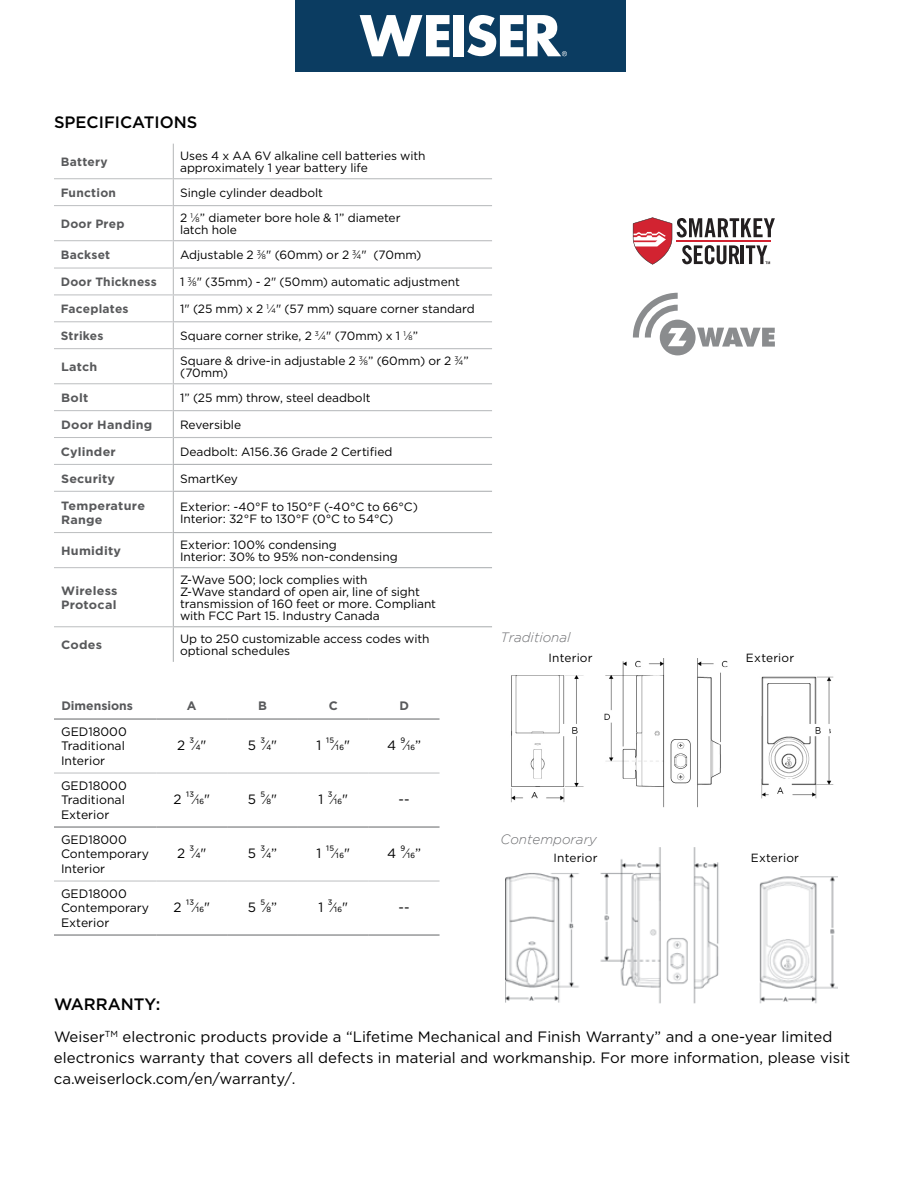
<style>
.page{position:relative;width:918px;height:1188px;background:#fff}
.page>*{position:absolute;margin:0;border:0;box-sizing:border-box;transform-origin:0 0}
.t1{font:500 16.5px "Gotham";color:#000}
.t2{font:15px/21px "Gotham";color:#000}
.t3{font:13.5px "Gotham";letter-spacing:-.05em;color:#000}
.t4{font:italic 300 13.5px "Gotham";color:#6d6e71}
.t5{font:12.3px/14.7px "Gotham";color:#000}
.t6{font:700 12.3px "Gotham";color:#58595b}
.t7{font:12px/12px "Gotham";letter-spacing:-.005em;color:#000}
.t8{font:700 12px/14.4px "Gotham";letter-spacing:.02em;color:#58595b;scale:1.05 1}
.t9{font:700 12px "Gotham";letter-spacing:.02em;color:#58595b}
.t10{font:11.85px "Gotham";letter-spacing:.015em;color:#000}
.s1{font-size:6.6px}
</style>
<div class="page">
<div style="left:295px;top:0;width:330px;height:71px;background:#0b3c61"></div>
<svg style="left:360px;top:15px;width:90px;height:41px"></svg>
<div style="left:453px;top:15px;width:11px;height:41px;background:#fff"></div>
<svg style="left:467px;top:15px;width:100px;height:41px"></svg>
<hr style="left:54px;top:719px;width:102px;height:1px;background:#636466">
<hr style="left:156px;top:719px;width:71px;height:1px;background:#636466">
<hr style="left:227px;top:719px;width:71px;height:1px;background:#636466">
<hr style="left:298px;top:719px;width:71px;height:1px;background:#636466">
<hr style="left:369px;top:719px;width:71px;height:1px;background:#636466">
<hr style="left:54px;top:827px;width:102px;height:1px;background:#636466">
<hr style="left:156px;top:827px;width:71px;height:1px;background:#636466">
<hr style="left:227px;top:827px;width:71px;height:1px;background:#636466">
<hr style="left:298px;top:827px;width:71px;height:1px;background:#636466">
<hr style="left:369px;top:827px;width:71px;height:1px;background:#636466">
<hr style="left:54px;top:935px;width:102px;height:1px;background:#636466">
<hr style="left:156px;top:935px;width:71px;height:1px;background:#636466">
<hr style="left:227px;top:935px;width:71px;height:1px;background:#636466">
<hr style="left:298px;top:935px;width:71px;height:1px;background:#636466">
<hr style="left:369px;top:935px;width:71px;height:1px;background:#636466">
<hr style="left:54px;top:773px;width:102px;height:1px;background:#bcbec0">
<hr style="left:156px;top:773px;width:71px;height:1px;background:#bcbec0">
<hr style="left:227px;top:773px;width:71px;height:1px;background:#bcbec0">
<hr style="left:298px;top:773px;width:71px;height:1px;background:#bcbec0">
<hr style="left:369px;top:773px;width:71px;height:1px;background:#bcbec0">
<hr style="left:54px;top:881px;width:102px;height:1px;background:#bcbec0">
<hr style="left:156px;top:881px;width:71px;height:1px;background:#bcbec0">
<hr style="left:227px;top:881px;width:71px;height:1px;background:#bcbec0">
<hr style="left:298px;top:881px;width:71px;height:1px;background:#bcbec0">
<hr style="left:369px;top:881px;width:71px;height:1px;background:#bcbec0">
<svg style="left:633px;top:217px;width:142px;height:48px"></svg>
<hr style="left:173px;top:144px;width:1px;height:34px;background:#bcbec0">
<hr style="left:173px;top:178px;width:319px;height:1px;background:#bcbec0">
<svg style="left:173px;top:179px;width:1px;height:26px"></svg>
<hr style="left:173px;top:205px;width:319px;height:1px;background:#bcbec0">
<hr style="left:173px;top:206px;width:1px;height:34px;background:#bcbec0">
<hr style="left:173px;top:240px;width:319px;height:1px;background:#bcbec0">
<hr style="left:173px;top:267px;width:319px;height:2px;background:#bcbec0">
<hr style="left:173px;top:294px;width:319px;height:1px;background:#bcbec0">
<hr style="left:173px;top:321px;width:319px;height:1px;background:#bcbec0">
<svg style="left:173px;top:241px;width:1px;height:107px"></svg>
<hr style="left:173px;top:348px;width:319px;height:1px;background:#bcbec0">
<hr style="left:173px;top:349px;width:1px;height:34px;background:#bcbec0">
<hr style="left:173px;top:383px;width:319px;height:1px;background:#bcbec0">
<hr style="left:173px;top:410px;width:319px;height:1px;background:#bcbec0">
<hr style="left:174px;top:437px;width:318px;height:1px;background:#bcbec0">
<hr style="left:173px;top:464px;width:319px;height:1px;background:#b1b4b6">
<svg style="left:173px;top:384px;width:1px;height:107px"></svg>
<hr style="left:173px;top:491px;width:319px;height:1px;background:#b1b4b6">
<hr style="left:173px;top:492px;width:1px;height:40px;background:#b1b4b6">
<hr style="left:173px;top:532px;width:319px;height:1px;background:#b1b4b6">
<hr style="left:173px;top:533px;width:1px;height:34px;background:#b1b4b6">
<hr style="left:173px;top:567px;width:319px;height:1px;background:#b1b4b6">
<hr style="left:173px;top:568px;width:1px;height:58px;background:#b1b4b6">
<hr style="left:173px;top:626px;width:319px;height:1px;background:#b1b4b6">
<hr style="left:173px;top:627px;width:1px;height:35px;background:#b1b4b6">
<hr style="left:54px;top:178px;width:119px;height:1px;background:#bcbec0">
<hr style="left:54px;top:205px;width:119px;height:1px;background:#bcbec0">
<hr style="left:54px;top:240px;width:119px;height:1px;background:#bcbec0">
<hr style="left:54px;top:268px;width:119px;height:1px;background:#bcbec0">
<hr style="left:54px;top:295px;width:119px;height:1px;background:#bcbec0">
<hr style="left:54px;top:321px;width:119px;height:1px;background:#bcbec0">
<hr style="left:54px;top:437px;width:119px;height:1px;background:#bcbec0">
<hr style="left:54px;top:464px;width:119px;height:1px;background:#bcbec0">
<hr style="left:54px;top:410px;width:119px;height:1px;background:#bcbec0">
<hr style="left:54px;top:491px;width:119px;height:1px;background:#bcbec0">
<hr style="left:54px;top:532px;width:119px;height:1px;background:#bcbec0">
<hr style="left:54px;top:567px;width:119px;height:1px;background:#bcbec0">
<hr style="left:54px;top:626px;width:119px;height:1px;background:#bcbec0">
<hr style="left:54px;top:348px;width:119px;height:1px;background:#bcbec0">
<hr style="left:54px;top:383px;width:119px;height:1px;background:#bcbec0">
<svg style="left:633px;top:293px;width:142px;height:62px"></svg>
<img style="left:505px;top:848px;width:333px;height:156px">
<img style="left:511px;top:658px;width:323px;height:150px">
<h1 class="t1" style="left:54px;top:111px;width:145px">SPECIFICATIONS</h1>
<p class="t9" style="left:61px;top:154px;width:49px">Battery</p>
<p class="t7" style="left:180px;top:149px;width:247px">Uses 4 x AA 6V alkaline cell batteries with approximately 1 year battery life</p>
<p class="t9" style="left:61px;top:185px;width:57px">Function</p>
<p class="t7" style="left:180px;top:186px;width:145px">Single cylinder deadbolt</p>
<p class="t9" style="left:61px;top:216px;width:65px">Door Prep</p>
<p class="t7" style="left:180px;top:211px;width:222px">2 <sup>1</sup> ⁄<span class="s1">8</span>” diameter bore hole &amp; 1” diameter latch hole</p>
<p class="t9" style="left:61px;top:247px;width:51px">Backset</p>
<p class="t7" style="left:180px;top:249px;width:243px">Adjustable 2 <sup>3</sup>⁄<span class="s1">8</span>" (60mm) or 2 <sup>3</sup>⁄<span class="s1">4</span>" (70mm)</p>
<p class="t9" style="left:61px;top:274px;width:98px">Door Thickness</p>
<p class="t7" style="left:180px;top:276px;width:281px">1 <sup>3</sup>⁄<span class="s1">8</span>" (35mm) - 2" (50mm) automatic adjustment</p>
<p class="t9" style="left:61px;top:301px;width:69px">Faceplates</p>
<p class="t7" style="left:180px;top:303px;width:296px">1" (25 mm) x 2 <sup>1</sup> ⁄<span class="s1">4</span>" (57 mm) square corner standard</p>
<p class="t9" style="left:61px;top:328px;width:44px">Strikes</p>
<p class="t7" style="left:180px;top:330px;width:240px">Square corner strike, 2 <sup>3</sup> ⁄<span class="s1">4</span>" (70mm) x 1 <sup>1</sup> ⁄<span class="s1">8</span>”</p>
<p class="t8" style="left:61px;top:360px;width:36px">Latch</p>
<p class="t7" style="left:180px;top:355px;width:290px">Square &amp; drive-in adjustable 2 <sup>3</sup>⁄<span class="s1">8</span>” (60mm) or 2 <sup>3</sup>⁄<span class="s1">4</span>” (70mm)</p>
<p class="t8" style="left:61px;top:390px;width:27px">Bolt</p>
<p class="t7" style="left:180px;top:392px;width:192px">1” (25 mm) throw, steel deadbolt</p>
<p class="t8" style="left:61px;top:417px;width:88px">Door Handing</p>
<p class="t7" style="left:180px;top:418px;width:63px">Reversible</p>
<p class="t8" style="left:61px;top:444px;width:54px">Cylinder</p>
<p class="t7" style="left:180px;top:445px;width:214px">Deadbolt: A156.36 Grade 2 Certified</p>
<p class="t8" style="left:61px;top:471px;width:53px">Security</p>
<p class="t7" style="left:180px;top:472px;width:59px">SmartKey</p>
<p class="t8" style="left:61px;top:498px;width:82px">Temperature<br>Range</p>
<p class="t7" style="left:180px;top:500px;width:239px">Exterior: -40°F to 150°F (-40°C to 66°C)<br>Interior: 32°F to 130°F (0°C to 54°C)</p>
<p class="t8" style="left:61px;top:543px;width:59px">Humidity</p>
<p class="t7" style="left:180px;top:538px;width:219px">Exterior: 100% condensing<br>Interior: 30% to 95% non-condensing</p>
<p class="t8" style="left:61px;top:583px;width:55px">Wireless<br>Protocal</p>
<p class="t7" style="left:180px;top:574px;width:258px">Z-Wave 500; lock complies with<br>Z-Wave standard of open air, line of sight transmission of 160 feet or more. Compliant with FCC Part 15. Industry Canada</p>
<p class="t8" style="left:61px;top:638px;width:40px">Codes</p>
<p class="t7" style="left:180px;top:633px;width:251px">Up to 250 customizable access codes with optional schedules</p>
<p class="t4" style="left:500px;top:630px;width:72px">Traditional</p>
<p class="t10" style="left:549px;top:650px;width:45px">Interior</p>
<p class="t10" style="left:746px;top:650px;width:50px">Exterior</p>
<p class="t6" style="left:61px;top:698px;width:73px">Dimensions</p>
<p class="t6" style="left:187px;top:698px;width:11px">A</p>
<p class="t6" style="left:258px;top:698px;width:10px">B</p>
<p class="t6" style="left:329px;top:698px;width:11px">C</p>
<p class="t6" style="left:399px;top:698px;width:11px">D</p>
<p class="t5" style="left:61px;top:724px;width:67px">GED18000<br>Traditional<br>Interior</p>
<p class="t3" style="left:177px;top:737px;width:31px">2 3/4"</p>
<p class="t3" style="left:248px;top:737px;width:31px">5 3/4"</p>
<p class="t3" style="left:317px;top:737px;width:35px">1 15/16"</p>
<p class="t3" style="left:387px;top:737px;width:35px">4 9/16”</p>
<p class="t5" style="left:61px;top:778px;width:67px">GED18000<br>Traditional<br>Exterior</p>
<p class="t3" style="left:173px;top:791px;width:38px">2 13/16"</p>
<p class="t3" style="left:248px;top:791px;width:31px">5 5/8"</p>
<p class="t3" style="left:319px;top:791px;width:31px">1 3/16"</p>
<p class="t3" style="left:399px;top:791px;width:13px">--</p>
<p class="t5" style="left:61px;top:832px;width:89px">GED18000<br>Contemporary<br>Interior</p>
<p class="t3" style="left:177px;top:845px;width:31px">2 3/4"</p>
<p class="t3" style="left:248px;top:845px;width:31px">5 3/4”</p>
<p class="t3" style="left:317px;top:845px;width:35px">1 15/16"</p>
<p class="t3" style="left:387px;top:845px;width:35px">4 9/16”</p>
<p class="t5" style="left:61px;top:886px;width:89px">GED18000<br>Contemporary<br>Exterior</p>
<p class="t3" style="left:173px;top:899px;width:38px">2 13/16"</p>
<p class="t3" style="left:248px;top:899px;width:31px">5 5/8”</p>
<p class="t3" style="left:319px;top:899px;width:31px">1 3/16"</p>
<p class="t3" style="left:399px;top:899px;width:13px">--</p>
<p class="t4" style="left:500px;top:832px;width:98px">Contemporary</p>
<p class="t10" style="left:554px;top:850px;width:45px">Interior</p>
<p class="t10" style="left:751px;top:850px;width:50px">Exterior</p>
<h1 class="t1" style="left:54px;top:993px;width:108px">WARRANTY:</h1>
<p class="t2" style="left:54px;top:1026px;width:798px">Weiser<sup>TM</sup> electronic products provide a “Lifetime Mechanical and Finish Warranty” and a one-year limited electronics warranty that covers all defects in material and workmanship. For more information, please visit ca.weiserlock.com/en/warranty/.</p>
</div>
